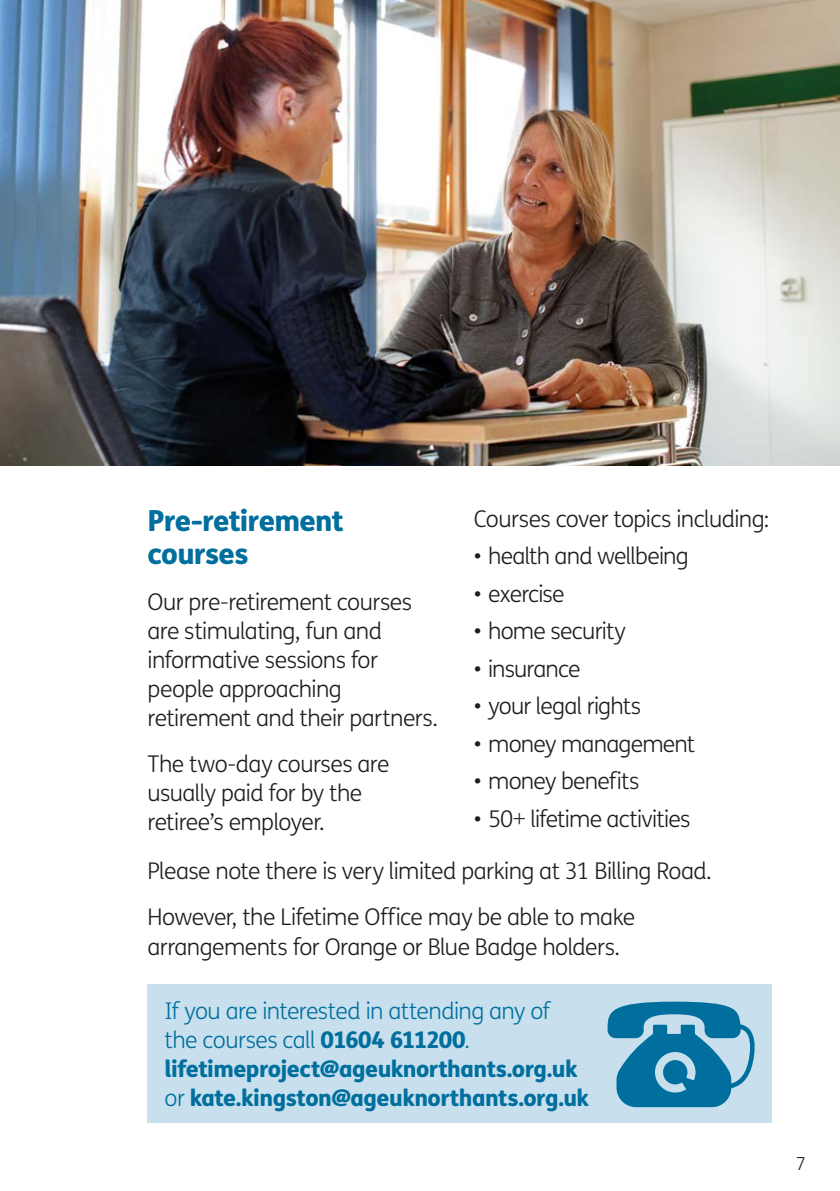
<style>
.page{position:relative;width:840px;height:1191px;background:#fff}
.page>*{position:absolute;margin:0;border:0;box-sizing:border-box;transform-origin:0 0}
.t1{font:800 29px/33px "FS Me";letter-spacing:-.03em;color:#006f9e}
.t2{font:300 23px/29px "FS Me";letter-spacing:-.025em;color:#1d1d1b}
.t3{font:800 23px/29px "FS Me";letter-spacing:-.025em;color:#006f9e}
.t4{font:300 18px "FS Me";color:#1d1d1b}
.s1{font-weight:300}
</style>
<div class="page">
<img style="left:0;top:0;width:839px;height:465px">
<div style="left:147px;top:984px;width:624px;height:139px;background:#c8e0ee"></div>
<svg style="left:607px;top:1001px;width:148px;height:106px"></svg>
<p class="t1" style="left:147px;top:504px;width:198px">Pre-retirement courses</p>
<p class="t2" style="left:147px;top:588px;width:292px">Our pre-retirement courses are stimulating, fun and informative sessions for people approaching retirement and their partners.</p>
<p class="t2" style="left:147px;top:750px;width:243px">The two-day courses are usually paid for by the retiree’s employer.</p>
<p class="t2" style="left:473px;top:504px;width:297px">Courses cover topics including:</p>
<p class="t2" style="left:473px;top:542px;width:216px">• health and wellbeing</p>
<p class="t2" style="left:473px;top:579px;width:92px">• exercise</p>
<p class="t2" style="left:473px;top:617px;width:153px">• home security</p>
<p class="t2" style="left:473px;top:654px;width:108px">• insurance</p>
<p class="t2" style="left:473px;top:692px;width:168px">• your legal rights</p>
<p class="t2" style="left:473px;top:729px;width:223px">• money management</p>
<p class="t2" style="left:473px;top:767px;width:167px">• money benefits</p>
<p class="t2" style="left:473px;top:805px;width:218px">• 50+ lifetime activities</p>
<p class="t2" style="left:147px;top:849px;width:565px;line-height:46px">Please note there is very limited parking at 31 Billing Road.<br>However, the Lifetime Office may be able to make</p>
<p class="t2" style="left:147px;top:932px;width:473px">arrangements for Orange or Blue Badge holders.</p>
<p class="t3" style="left:164px;top:996px;width:425px"><span class="s1">If you are interested in attending any of the courses call</span> 01604 611200<span class="s1">. </span>lifetimeproject@ageuknorthants.org.uk <span class="s1">or</span> kate.kingston@ageuknorthants.org.uk</p>
<p class="t4" style="left:795px;top:1153px;width:12px">7</p>
</div>
